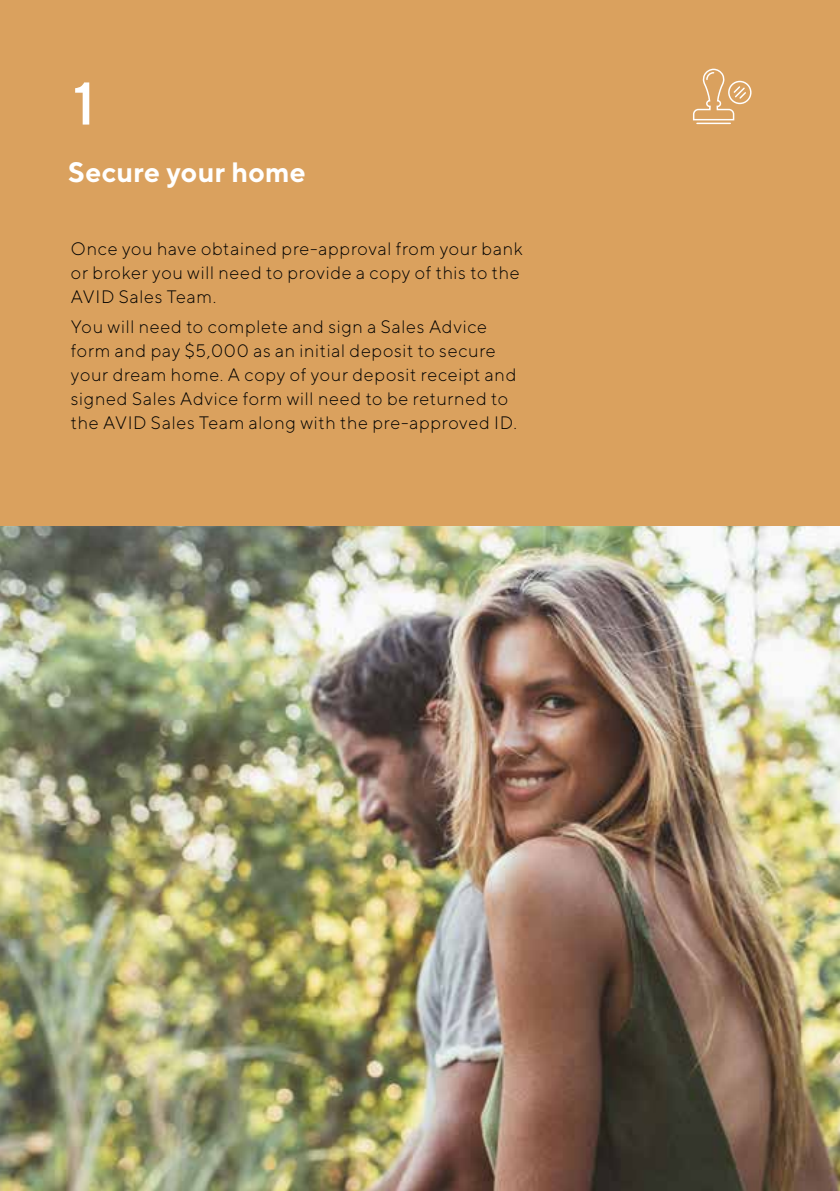
<style>
.page{position:relative;width:840px;height:1191px;background:#fff}
.page>*{position:absolute;margin:0;border:0;box-sizing:border-box;transform-origin:0 0}
.t1{font:500 60.2px "TT Norms";color:#fff}
.t2{font:700 28px "TT Norms";letter-spacing:.005em;color:#fff}
.t3{font:300 18px/24px "TT Norms";letter-spacing:.035em;color:#000}
</style>
<div class="page">
<div style="left:0;top:0;width:839px;height:1191px;background:#daa15e"></div>
<img style="left:0;top:526px;width:839px;height:665px">
<svg style="left:693px;top:68px;width:58px;height:57px"></svg>
<h1 class="t1" style="left:73px;top:66px;width:25px">1</h1>
<h2 class="t2" style="left:68px;top:154px;width:239px">Secure your home</h2>
<p class="t3" style="left:71px;top:236px;width:453px">Once you have obtained pre-approval from your bank or broker you will need to provide a copy of this to the<br>AVID Sales Team.</p>
<p class="t3" style="left:71px;top:314px;width:447px">You will need to complete and sign a Sales Advice form and pay $5,000 as an initial deposit to secure your dream home. A copy of your deposit receipt and signed Sales Advice form will need to be returned to the AVID Sales Team along with the pre-approved ID.</p>
</div>
